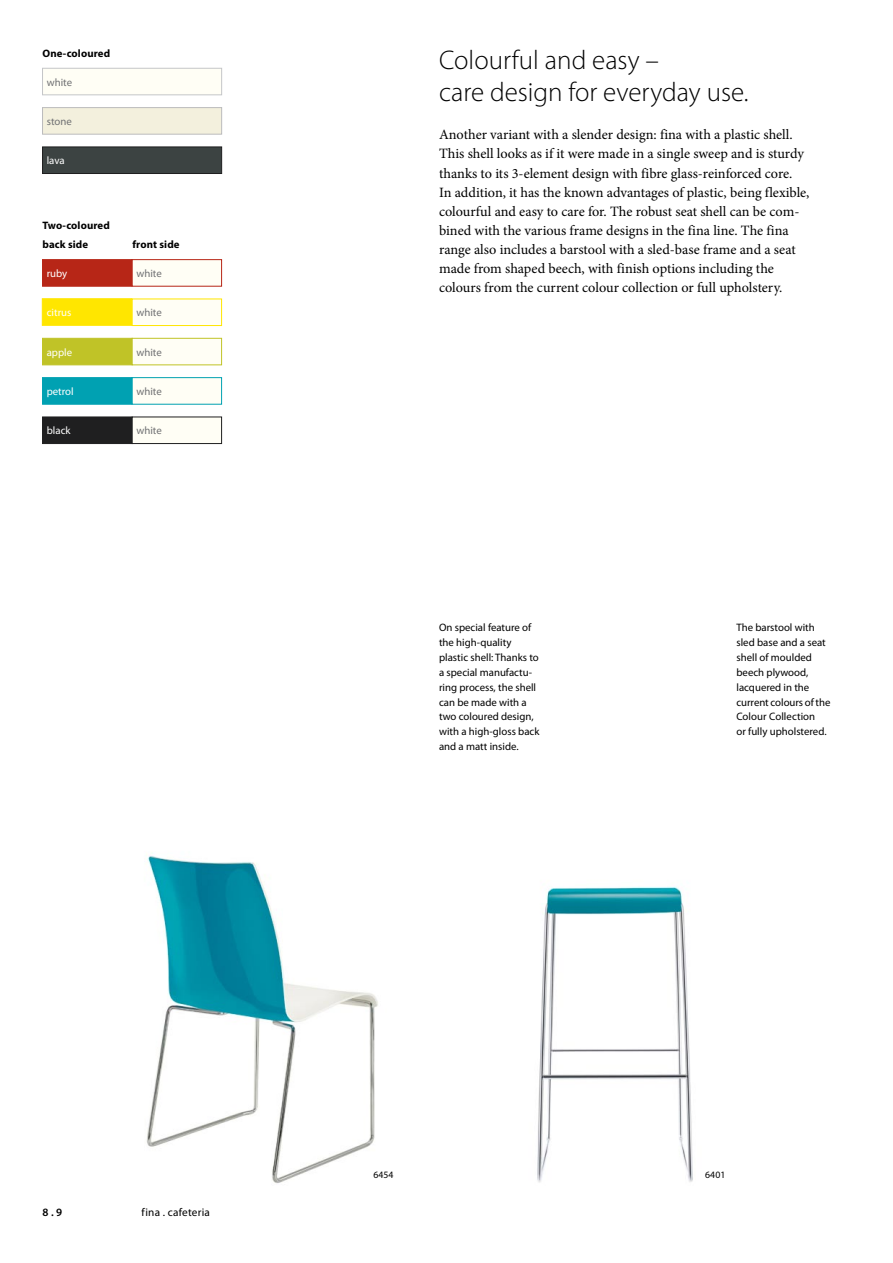
<style>
.page{position:relative;width:893px;height:1263px;background:#fff}
.page>*{position:absolute;margin:0;border:0;box-sizing:border-box;transform-origin:0 0}
.t1{font:300 27px/32px "Myriad Pro";color:#000}
.t2{font:14.25px/19.2px "Minion Pro";color:#000}
.t3{font:11.25px "Myriad Pro";letter-spacing:.02em;color:#000}
.t4{font:600 11.25px "Myriad Pro";color:#000}
.t5{font:10.8px/14.9px "Myriad Pro";color:#000}
.t6{font:700 10.8px/18.8px "Myriad Pro";letter-spacing:.01em;color:#000}
.t7{font:10.8px "Myriad Pro";color:#707173}
.t8{font:10.8px "Myriad Pro";color:#fff}
.t9{font:9.75px "Myriad Pro";letter-spacing:.005em;color:#000}
</style>
<div class="page">
<img style="left:146px;top:853px;width:232px;height:330px">
<img style="left:537px;top:886px;width:156px;height:297px">
<div style="left:42px;top:259px;width:90px;height:27px;background:#b72617;border:1px solid #b72617"></div>
<div style="left:132px;top:259px;width:90px;height:27px;background:#fffef5;border:1px solid #b72617"></div>
<div style="left:42px;top:298px;width:90px;height:28px;background:#ffe600;border:1px solid #ffe600"></div>
<div style="left:132px;top:299px;width:90px;height:27px;background:#fffef5;border:1px solid #ffe600"></div>
<div style="left:42px;top:338px;width:90px;height:27px;background:#c0c327;border:1px solid #c0c327"></div>
<div style="left:132px;top:338px;width:90px;height:27px;background:#fffef5;border:1px solid #c0c327"></div>
<div style="left:42px;top:377px;width:90px;height:27px;background:#00a1b2;border:1px solid #00a1b2"></div>
<div style="left:132px;top:377px;width:90px;height:27px;background:#fffef5;border:1px solid #00a1b2"></div>
<div style="left:42px;top:417px;width:90px;height:27px;background:#1f1f20"></div>
<div style="left:132px;top:417px;width:90px;height:27px;background:#fffef5;border:1px solid #1f1f20"></div>
<div style="left:42px;top:68px;width:180px;height:27px;background:#fffef5;border:1px solid #c5c6c8"></div>
<div style="left:42px;top:107px;width:180px;height:27px;background:#f3f0dd;border:1px solid #bcbcbd"></div>
<div style="left:42px;top:147px;width:180px;height:27px;background:#3c4342;border:1px solid #1f1f20"></div>
<p class="t6" style="left:43px;top:44px;width:69px">One-coloured</p>
<p class="t7" style="left:47px;top:75px;width:27px">white</p>
<p class="t7" style="left:47px;top:115px;width:27px">stone</p>
<p class="t8" style="left:47px;top:154px;width:20px">lava</p>
<p class="t6" style="left:43px;top:216px;width:69px">Two-coloured back side</p>
<p class="t6" style="left:133px;top:235px;width:49px">front side</p>
<p class="t8" style="left:47px;top:267px;width:22px">ruby</p>
<p class="t7" style="left:136px;top:267px;width:27px">white</p>
<p class="t8" style="left:47px;top:306px;width:26px">citrus</p>
<p class="t7" style="left:136px;top:306px;width:27px">white</p>
<p class="t8" style="left:47px;top:345px;width:27px">apple</p>
<p class="t7" style="left:136px;top:345px;width:27px">white</p>
<p class="t8" style="left:47px;top:385px;width:29px">petrol</p>
<p class="t7" style="left:136px;top:385px;width:27px">white</p>
<p class="t8" style="left:47px;top:424px;width:25px">black</p>
<p class="t7" style="left:136px;top:424px;width:27px">white</p>
<h1 class="t1" style="left:439px;top:44px;width:311px">Colourful and easy –<br>care design for everyday use.</h1>
<p class="t2" style="left:439px;top:125px;width:372px">Another variant with a slender design: fina with a plastic shell.<br>This shell looks as if it were made in a single sweep and is sturdy thanks to its 3-element design with fibre glass-reinforced core.<br>In addition, it has the known advantages of plastic, being flexible, colourful and easy to care for. The robust seat shell can be com&shy;bined with the various frame designs in the fina line. The fina range also includes a barstool with a sled-base frame and a seat made from shaped beech, with finish options including the colours from the current colour collection or full upholstery.</p>
<p class="t5" style="left:439px;top:620px;width:102px">On special feature of the high-quality plastic shell: Thanks to a special manufactu&shy;ring process, the shell can be made with a two coloured design, with a high-gloss back and a matt inside.</p>
<p class="t5" style="left:736px;top:620px;width:96px">The barstool with sled base and a seat shell of moulded beech plywood, lacquered in the current colours of the<br>Colour Collection<br>or fully upholstered.</p>
<p class="t4" style="left:43px;top:1205px;width:21px">8 . 9</p>
<p class="t3" style="left:142px;top:1205px;width:70px">fina . cafeteria</p>
<p class="t9" style="left:373px;top:1169px;width:22px">6454</p>
<p class="t9" style="left:705px;top:1169px;width:22px">6401</p>
</div>
